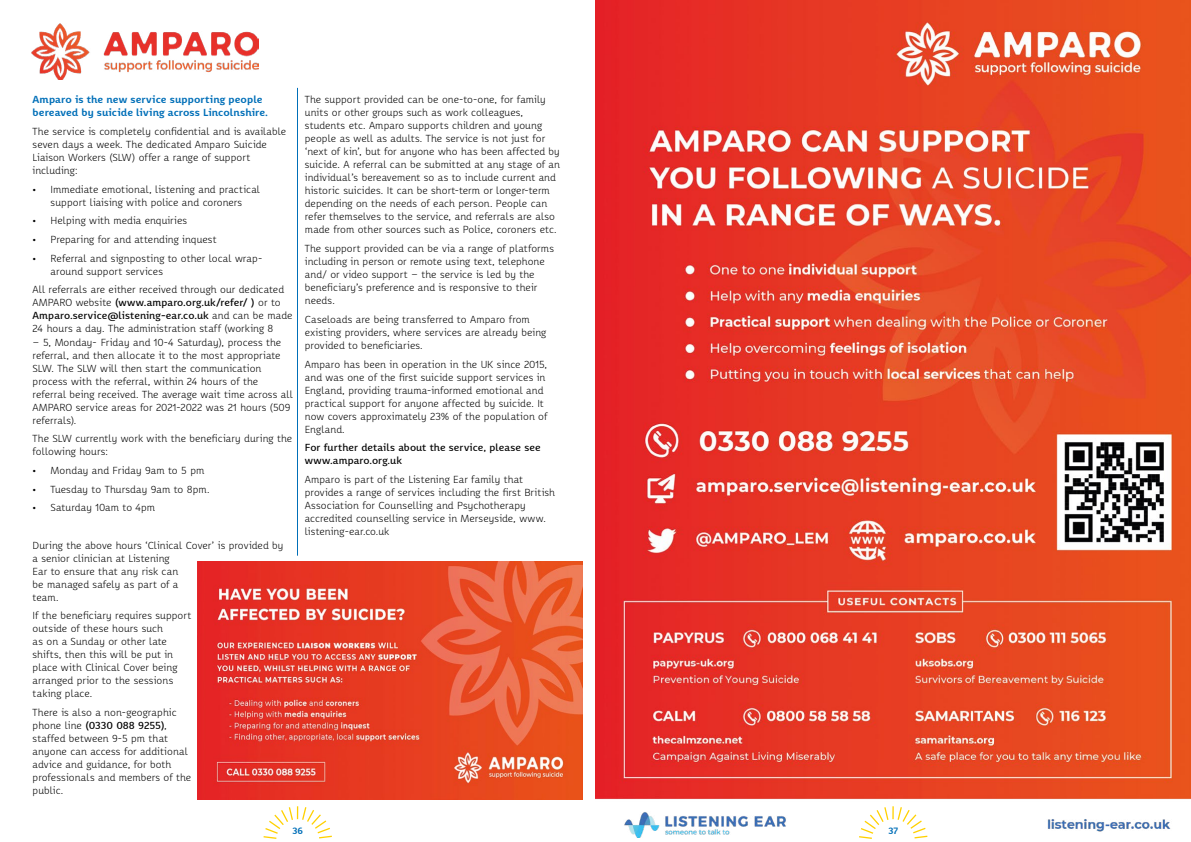
<style>
.page{position:relative;width:1191px;height:842px;background:#fff}
.page>*{position:absolute;margin:0;border:0;box-sizing:border-box;transform-origin:0 0}
.t1{font:300 10px/13px "Karbid Pro";letter-spacing:.01em;color:#000}
.t2{font:700 10px/13px "Karbid Pro";letter-spacing:.01em;color:#006fb8}
.t3{font:500 10px/13px "Karbid Pro";letter-spacing:.01em;color:#000}
.t4{font:700 9px "Karbid Pro";color:#006fb8}
.s1{font-weight:500}
</style>
<div class="page">
<svg style="left:864px;top:838px;width:54px;height:1px"></svg>
<svg style="left:263px;top:806px;width:69px;height:33px"></svg>
<img style="left:595px;top:0;width:596px;height:838px">
<img style="left:198px;top:562px;width:384px;height:237px">
<img style="left:31px;top:23px;width:228px;height:56px">
<hr style="left:297px;top:88px;width:1px;height:468px;background:#006fb8">
<p class="t2" style="left:33px;top:93px;width:237px">Amparo is the new service supporting people bereaved by suicide living across Lincolnshire.</p>
<p class="t1" style="left:33px;top:125px;width:255px">The service is completely confidential and is available seven days a week. The dedicated Amparo Suicide Liaison Workers (SLW) offer a range of support including:</p>
<p class="t1" style="left:33px;top:182px;width:229px;text-align:center">• Immediate emotional, listening and practical support liaising with police and coroners</p>
<p class="t1" style="left:33px;top:214px;width:156px">• Helping with media enquiries</p>
<p class="t1" style="left:33px;top:233px;width:185px">• Preparing for and attending inquest</p>
<p class="t1" style="left:51px;top:251px;width:213px;text-indent:-18px">• Referral and signposting to other local wrap&shy;around support services</p>
<p class="t1" style="left:33px;top:283px;width:261px">All referrals are either received through our dedicated AMPARO website <span class="s1">(www.amparo.org.uk/refer/ )</span> or to <span class="s1">Amparo.service@listening-ear.co.uk</span> and can be made 24 hours a day. The administration staff (working 8</p>
<p class="t1" style="left:33px;top:335px;width:262px">– 5, Monday- Friday and 10-4 Saturday), process the referral, and then allocate it to the most appropriate SLW. The SLW will then start the communication process with the referral, within 24 hours of the referral being received. The average wait time across all AMPARO service areas for 2021-2022 was 21 hours (509 referrals).</p>
<p class="t1" style="left:33px;top:432px;width:261px">The SLW currently work with the beneficiary during the following hours:</p>
<p class="t1" style="left:33px;top:463px;width:173px">• Monday and Friday 9am to 5 pm</p>
<p class="t1" style="left:33px;top:482px;width:178px">• Tuesday to Thursday 9am to 8pm.</p>
<p class="t1" style="left:33px;top:501px;width:124px">• Saturday 10am to 4pm</p>
<p class="t1" style="left:33px;top:538px;width:252px">During the above hours ‘Clinical Cover’ is provided by a senior clinician at Listening<br>Ear to ensure that any risk can<br>be managed safely as part of a<br>team.</p>
<p class="t1" style="left:33px;top:609px;width:160px">If the beneficiary requires support outside of these hours such<br>as on a Sunday or other late shifts, then this will be put in place with Clinical Cover being arranged prior to the sessions taking place.</p>
<p class="t1" style="left:33px;top:705px;width:160px">There is also a non-geographic phone line <span class="s1">(0330 088 9255)</span>, staffed between 9-5 pm that anyone can access for additional advice and guidance, for both professionals and members of the public.</p>
<p class="t1" style="left:305px;top:93px;width:257px">The support provided can be one-to-one, for family units or other groups such as work colleagues, students etc. Amparo supports children and young people as well as adults. The service is not just for ‘next of kin’, but for anyone who has been affected by suicide. A referral can be submitted at any stage of an individual’s bereavement so as to include current and historic suicides. It can be short-term or longer-term depending on the needs of each person. People can refer themselves to the service, and referrals are also made from other sources such as Police, coroners etc.</p>
<p class="t1" style="left:305px;top:242px;width:251px">The support provided can be via a range of platforms including in person or remote using text, telephone and/ or video support – the service is led by the beneficiary’s preference and is responsive to their needs.</p>
<p class="t1" style="left:305px;top:312px;width:243px">Caseloads are being transferred to Amparo from existing providers, where services are already being provided to beneficiaries.</p>
<p class="t1" style="left:305px;top:357px;width:244px">Amparo has been in operation in the UK since 2015, and was one of the first suicide support services in England, providing trauma-informed emotional and practical support for anyone affected by suicide. It now covers approximately 23% of the population of England.</p>
<p class="t3" style="left:305px;top:441px;width:237px">For further details about the service, please see www.amparo.org.uk</p>
<p class="t1" style="left:305px;top:472px;width:252px">Amparo is part of the Listening Ear family that provides a range of services including the first British Association for Counselling and Psychotherapy accredited counselling service in Merseyside, www. listening-ear.co.uk</p>
<p class="t4" style="left:292px;top:824px;width:12px">36</p>
<p class="t4" style="left:888px;top:824px;width:11px">37</p>
</div>
